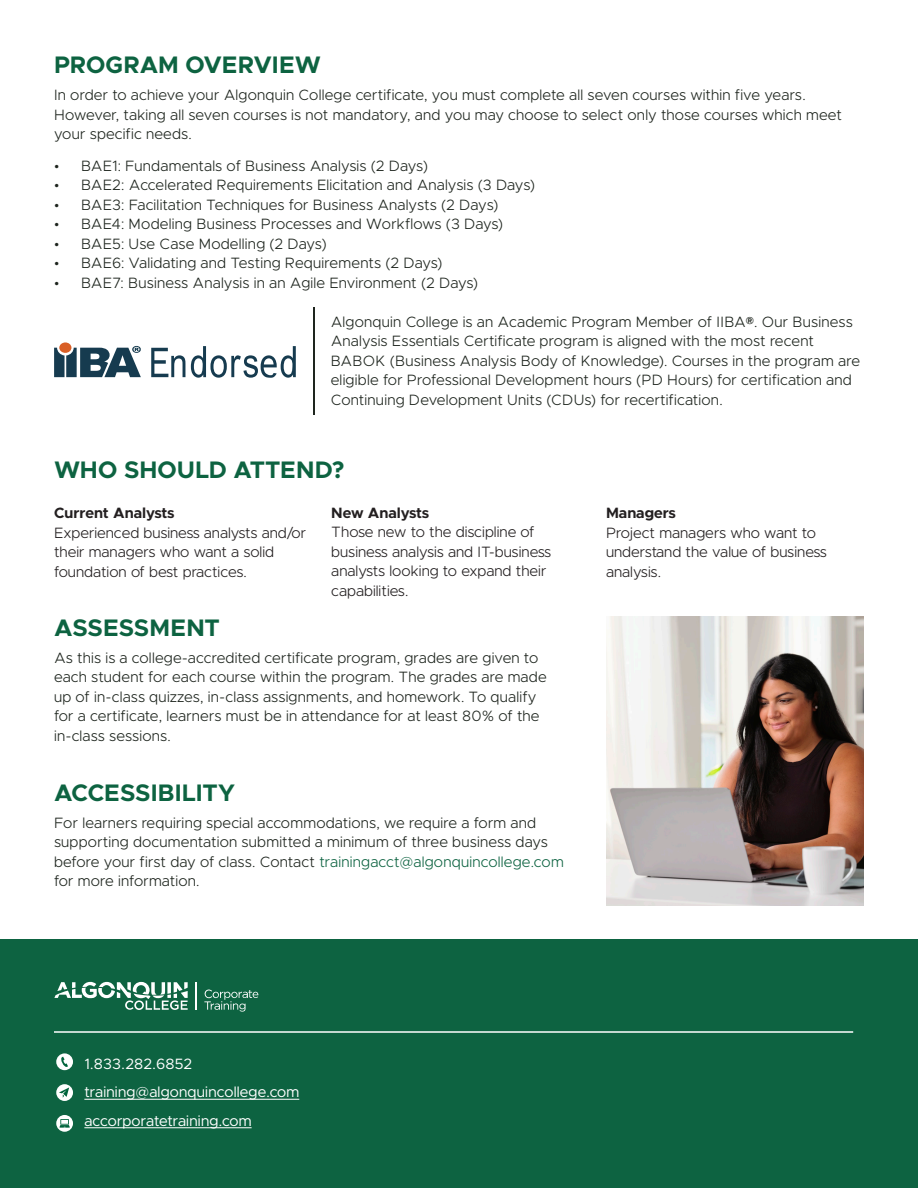
<style>
.page{position:relative;width:918px;height:1188px;background:#fff}
.page>*{position:absolute;margin:0;border:0;box-sizing:border-box;transform-origin:0 0}
.t1{font:700 24px "Metropolis";color:#0d6341}
.t2{font:300 15px/19.5px "Metropolis";letter-spacing:.01em;color:#1e251e}
.t3{font:300 15px/19.5px "Metropolis";letter-spacing:.005em;color:#231f20}
.t4{font:15px/28.5px "Metropolis";letter-spacing:.015em;color:#fff}
.s1{font-weight:700}
.s2{color:#0d6341}
</style>
<div class="page">
<div style="left:0;top:940px;width:918px;height:248px;background:#0d6341"></div>
<hr style="left:84px;top:1099px;width:215px;height:1px;background:#fff">
<hr style="left:84px;top:1128px;width:168px;height:1px;background:#fff">
<svg style="left:54px;top:982px;width:134px;height:28px"></svg>
<svg style="left:204px;top:990px;width:54px;height:22px"></svg>
<svg style="left:196px;top:982px;width:1px;height:28px"></svg>
<img style="left:606px;top:617px;width:258px;height:289px">
<svg style="left:56px;top:1084px;width:17px;height:17px"></svg>
<svg style="left:59px;top:1087px;width:10px;height:11px"></svg>
<svg style="left:56px;top:1053px;width:17px;height:17px"></svg>
<svg style="left:59px;top:1057px;width:9px;height:11px"></svg>
<div style="left:56px;top:1115px;width:17px;height:17px;background:#fff;border-radius:50%"></div>
<svg style="left:60px;top:1119px;width:10px;height:9px"></svg>
<hr style="left:54px;top:1031px;width:799px;height:2px;background:#fff">
<hr style="left:314px;top:307px;width:1px;height:108px;background:#1e251e">
<svg style="left:151px;top:348px;width:34px;height:29px"></svg>
<svg style="left:191px;top:346px;width:105px;height:32px"></svg>
<svg style="left:59px;top:342px;width:12px;height:11px"></svg>
<svg style="left:54px;top:346px;width:87px;height:31px"></svg>
<h4 class="t1" style="left:54px;top:50px;width:269px">PROGRAM OVERVIEW</h4>
<h4 class="t2" style="left:54px;top:85px;width:789px">In order to achieve your Algonquin College certificate, you must complete all seven courses within five years.<br>However, taking all seven courses is not mandatory, and you may choose to select only those courses which meet your specific needs.</h4>
<p class="t2" style="left:54px;top:156px;width:375px">• BAE1: Fundamentals of Business Analysis (2 Days)</p>
<p class="t2" style="left:54px;top:175px;width:483px">• BAE2: Accelerated Requirements Elicitation and Analysis (3 Days)</p>
<p class="t2" style="left:54px;top:195px;width:446px">• BAE3: Facilitation Techniques for Business Analysts (2 Days)</p>
<p class="t2" style="left:54px;top:214px;width:451px">• BAE4: Modeling Business Processes and Workflows (3 Days)</p>
<p class="t2" style="left:54px;top:234px;width:274px">• BAE5: Use Case Modelling (2 Days)</p>
<p class="t2" style="left:54px;top:253px;width:390px">• BAE6: Validating and Testing Requirements (2 Days)</p>
<p class="t2" style="left:54px;top:273px;width:426px">• BAE7: Business Analysis in an Agile Environment (2 Days)</p>
<p class="t2" style="left:331px;top:312px;width:531px">Algonquin College is an Academic Program Member of IIBA®. Our Business Analysis Essentials Certificate program is aligned with the most recent BABOK (Business Analysis Body of Knowledge). Courses in the program are eligible for Professional Development hours (PD Hours) for certification and Continuing Development Units (CDUs) for recertification.</p>
<h4 class="t1" style="left:54px;top:455px;width:292px">WHO SHOULD ATTEND?</h4>
<h4 class="t3" style="left:54px;top:503px;width:254px"><span class="s1">Current Analysts<br></span>Experienced business analysts and/or their managers who want a solid foundation of best practices.</h4>
<h4 class="t3" style="left:331px;top:503px;width:222px"><span class="s1">New Analysts<br></span>Those new to the discipline of business analysis and IT-business analysts looking to expand their capabilities.</h4>
<h4 class="t3" style="left:606px;top:503px;width:222px"><span class="s1">Managers<br></span>Project managers who want to understand the value of business analysis.</h4>
<h4 class="t1" style="left:54px;top:612px;width:167px">ASSESSMENT</h4>
<h4 class="t2" style="left:54px;top:648px;width:494px">As this is a college-accredited certificate program, grades are given to each student for each course within the program. The grades are made up of in-class quizzes, in-class assignments, and homework. To qualify for a certificate, learners must be in attendance for at least 80% of the in-class sessions.</h4>
<h4 class="t1" style="left:54px;top:777px;width:183px">ACCESSIBILITY</h4>
<h4 class="t2" style="left:54px;top:813px;width:511px">For learners requiring special accommodations, we require a form and supporting documentation submitted a minimum of three business days before your first day of class. Contact <span class="s2">trainingacct@algonquincollege.com </span>for more information.</h4>
<p class="t4" style="left:84px;top:1049px;width:216px">1.833.282.6852 training@algonquincollege.com accorporatetraining.com</p>
</div>
